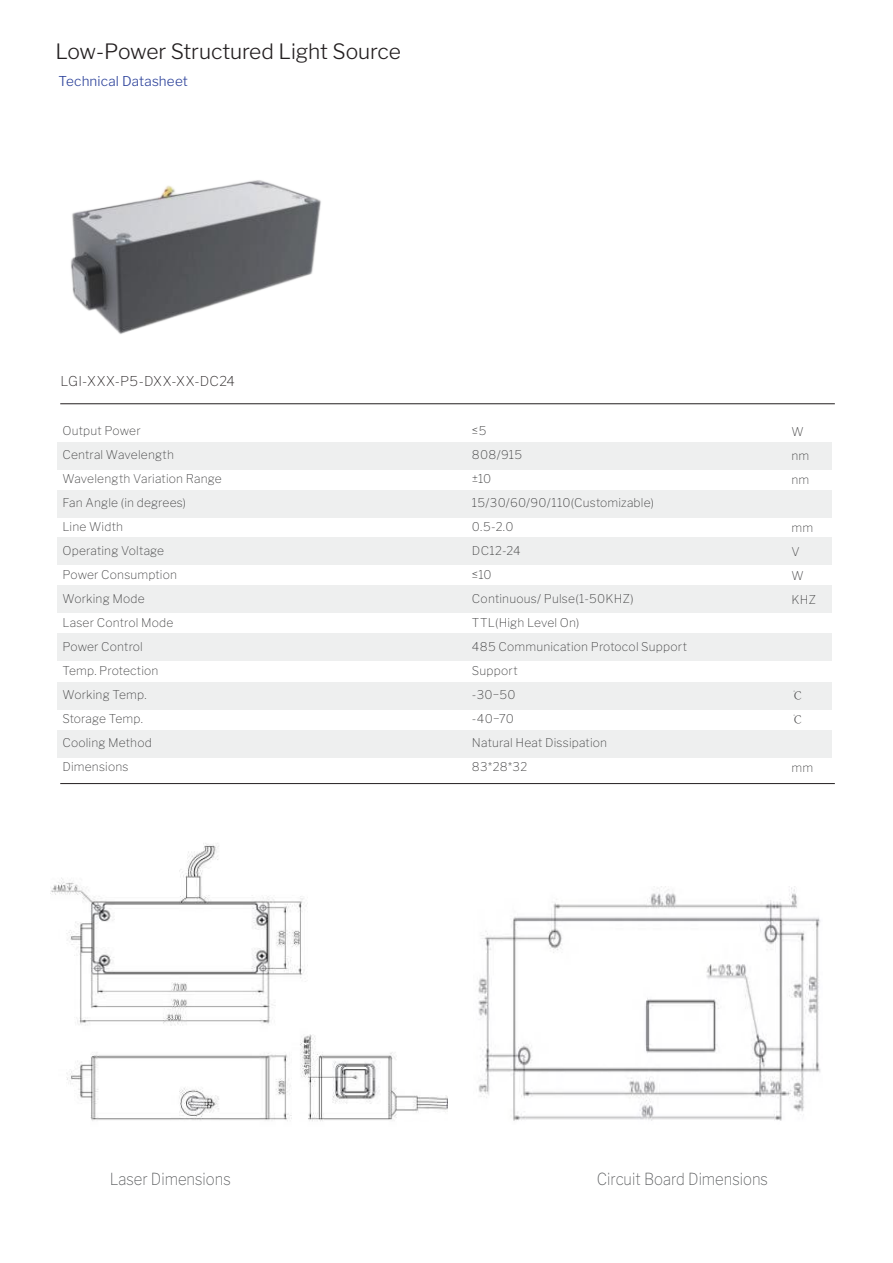
<style>
.page{position:relative;width:893px;height:1263px;background:#fff}
.page>*{position:absolute;margin:0;border:0;box-sizing:border-box;transform-origin:0 0}
.t1{font:100 21px "Libre Franklin";letter-spacing:-.01em;color:#231f20}
.t2{font:100 16.5px "Libre Franklin";color:#595b5d;scale:.9 1}
.t3{font:100 13.5px "Libre Franklin";letter-spacing:.02em;color:#231f20}
.t4{font:100 13.5px "Libre Franklin";letter-spacing:.01em;color:#2b419a}
.t5{font:100 12px/24px "Libre Franklin";letter-spacing:.015em;color:#3e3e3f}
.t6{font:300 12px/24px "Adobe Song Std";color:#3e3e3f}
</style>
<div class="page">
<div style="left:57px;top:443px;width:775px;height:27px;background:#eeefef"></div>
<div style="left:57px;top:490px;width:775px;height:27px;background:#eeefef"></div>
<div style="left:57px;top:538px;width:775px;height:27px;background:#eeefef"></div>
<div style="left:57px;top:585px;width:775px;height:28px;background:#eeefef"></div>
<div style="left:57px;top:633px;width:775px;height:27px;background:#eeefef"></div>
<div style="left:57px;top:683px;width:775px;height:27px;background:#eeefef"></div>
<div style="left:57px;top:730px;width:775px;height:28px;background:#eeefef"></div>
<hr style="left:60px;top:403px;width:775px;height:1px;background:#231f20">
<hr style="left:60px;top:783px;width:775px;height:1px;background:#231f20">
<img style="left:71px;top:180px;width:250px;height:154px">
<img style="left:50px;top:843px;width:398px;height:278px">
<img style="left:478px;top:886px;width:343px;height:235px">
<h1 class="t1" style="left:55px;top:35px;width:347px">Low-Power Structured Light Source</h1>
<p class="t4" style="left:59px;top:71px;width:131px">Technical Datasheet</p>
<p class="t3" style="left:61px;top:371px;width:176px">LGI-XXX-P5-DXX-XX-DC24</p>
<p class="t5" style="left:472px;top:418px;width:217px">≤5<br>808/915<br>±10<br>15/30/60/90/110(Customizable)<br>0.5-2.0<br>DC12-24<br>≤10<br>Continuous/ Pulse(1-50KHZ)<br>TTL(High Level On)<br>485 Communication Protocol Support<br>Support<br>-30~50<br>-40~70<br>Natural Heat Dissipation<br>83*28*32</p>
<p class="t5" style="left:62px;top:418px;width:161px">Output Power<br>Central Wavelength<br>Wavelength Variation Range<br>Fan Angle (in degrees)<br>Line Width<br>Operating Voltage<br>Power Consumption<br>Working Mode<br>Laser Control Mode<br>Power Control<br>Temp. Protection<br>Working Temp.<br>Storage Temp.<br>Cooling Method<br>Dimensions</p>
<p class="t5" style="left:791px;top:418px;width:19px">W nm nm</p>
<p class="t5" style="left:791px;top:514px;width:26px">mm<br>V<br>W<br>KHZ</p>
<p class="t6" style="left:791px;top:684px;width:13px">℃ ℃</p>
<p class="t5" style="left:791px;top:754px;width:23px">mm</p>
<h2 class="t2" style="left:110px;top:1166px;width:136px">Laser Dimensions</h2>
<h2 class="t2" style="left:597px;top:1166px;width:192px">Circuit Board Dimensions</h2>
</div>
